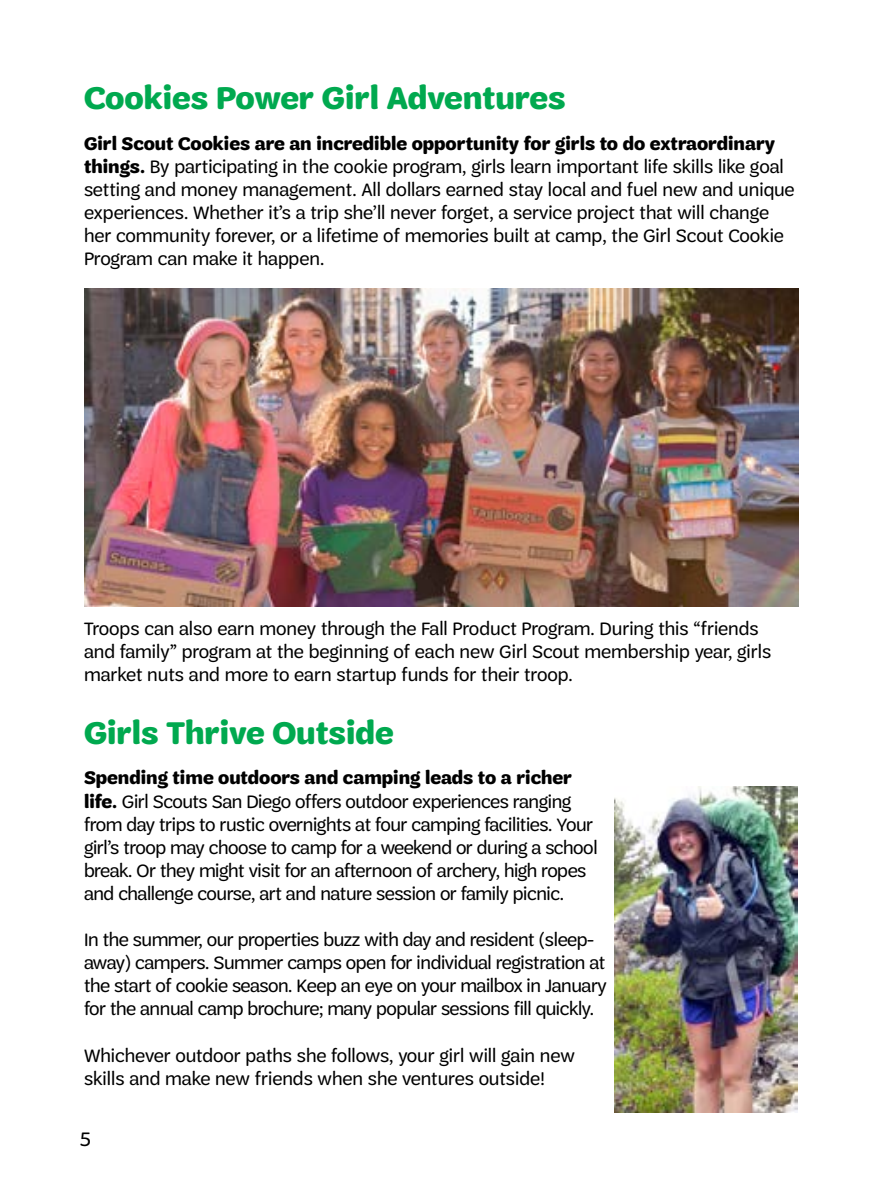
<style>
.page{position:relative;width:882px;height:1197px;background:#fff}
.page>*{position:absolute;margin:0;border:0;box-sizing:border-box;transform-origin:0 0}
.t1{font:700 33.25px "Trefoil Sans";color:#00a94f}
.t2{font:21px "Trefoil Sans";color:#000}
.t3{font:19.25px/23.1px "Trefoil Sans";letter-spacing:-.015em;color:#000}
.s1{font-weight:700}
</style>
<div class="page">
<img style="left:615px;top:786px;width:183px;height:327px">
<img style="left:84px;top:288px;width:714px;height:319px">
<h1 class="t1" style="left:84px;top:79px;width:483px">Cookies Power Girl Adventures</h1>
<p class="t3" style="left:84px;top:132px;width:712px"><span class="s1">Girl Scout Cookies are an incredible opportunity for girls to do extraordinary things.</span> By participating in the cookie program, girls learn important life skills like goal setting and money management. All dollars earned stay local and fuel new and unique experiences. Whether it’s a trip she’ll never forget, a service project that will change her community forever, or a lifetime of memories built at camp, the Girl Scout Cookie Program can make it happen.</p>
<p class="t3" style="left:84px;top:617px;width:689px">Troops can also earn money through the Fall Product Program. During this “friends and family” program at the beginning of each new Girl Scout membership year, girls market nuts and more to earn startup funds for their troop.</p>
<h1 class="t1" style="left:84px;top:714px;width:311px">Girls Thrive Outside</h1>
<p class="t3" style="left:84px;top:767px;width:515px"><span class="s1">Spending time outdoors and camping leads to a richer life.</span> Girl Scouts San Diego offers outdoor experiences ranging from day trips to rustic overnights at four camping facilities. Your girl’s troop may choose to camp for a weekend or during a school break. Or they might visit for an afternoon of archery, high ropes and challenge course, art and nature session or family picnic.</p>
<p class="t3" style="left:84px;top:928px;width:524px">In the summer, our properties buzz with day and resident (sleep&shy;away) campers. Summer camps open for individual registration at the start of cookie season. Keep an eye on your mailbox in January for the annual camp brochure; many popular sessions fill quickly.</p>
<p class="t3" style="left:84px;top:1044px;width:492px">Whichever outdoor paths she follows, your girl will gain new skills and make new friends when she ventures outside!</p>
<p class="t2" style="left:80px;top:1128px;width:13px">5</p>
</div>
